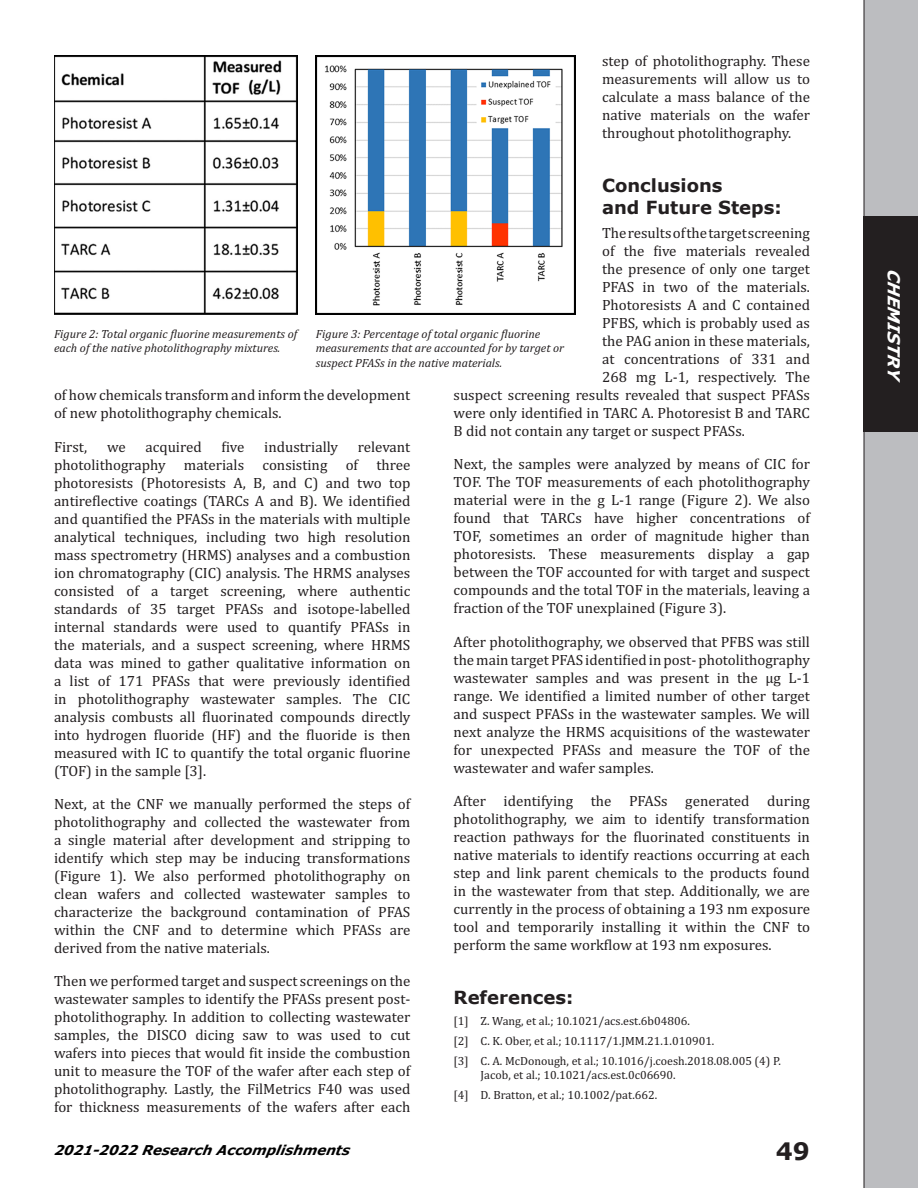
<style>
.page{position:relative;width:918px;height:1188px;background:#fff}
.page>*{position:absolute;margin:0;border:0;box-sizing:border-box;transform-origin:0 0}
.t1{font:700 24px "Verdana";color:#231f20}
.Body_Header{font:700 18px/21.6px "Verdana";color:#231f20}
.t2{font:italic 700 16.5px "Verdana";color:#fff}
.t3{font:15px/18px "Cambria";color:#231f20;text-align:justify}
.t4{font:italic 700 13.5px "Verdana";color:#000}
.References{font:12px/14.4px "Cambria";color:#231f20}
.Captions{font:italic 12px/14.4px "Cambria";color:#231f20}
</style>
<div class="page">
<div style="left:864px;top:0;width:54px;height:1188px;background:#bcbdc0"></div>
<div style="left:864px;top:216px;width:54px;height:216px;background:#231f20"></div>
<img style="left:54px;top:55px;width:243px;height:259px">
<img style="left:316px;top:55px;width:259px;height:259px">
<p class="t3" style="left:602px;top:52px;width:209px">step of photolithography. These measurements will allow us to calculate a mass balance of the native materials on the wafer throughout photolithography.</p>
<p class="Body_Header" style="left:602px;top:175px;width:181px">Conclusions<br>and Future Steps:</p>
<p class="t3" style="left:602px;top:224px;width:209px">The results of the target screening</p>
<p class="t3" style="left:602px;top:242px;width:209px">of the five materials revealed</p>
<p class="t3" style="left:602px;top:260px;width:209px">the presence of only one target</p>
<p class="t3" style="left:602px;top:278px;width:209px">PFAS in two of the materials.</p>
<p class="t3" style="left:602px;top:296px;width:209px">Photoresists A and C contained</p>
<p class="t3" style="left:602px;top:314px;width:209px">PFBS, which is probably used as</p>
<p class="t3" style="left:602px;top:332px;width:209px">the PAG anion in these materials,</p>
<p class="t3" style="left:602px;top:350px;width:209px">at concentrations of 331 and</p>
<p class="t3" style="left:602px;top:368px;width:209px">268 mg L-1, respectively. The</p>
<p class="t3" style="left:454px;top:386px;width:358px">suspect screening results revealed that suspect PFASs</p>
<p class="t3" style="left:454px;top:404px;width:358px">were only identified in TARC A. Photoresist B and TARC</p>
<p class="t3" style="left:454px;top:422px;width:293px">B did not contain any target or suspect PFASs.</p>
<p class="t3" style="left:454px;top:455px;width:358px">Next, the samples were analyzed by means of CIC for TOF. The TOF measurements of each photolithography material were in the g L-1 range (Figure 2). We also found that TARCs have higher concentrations of TOF, sometimes an order of magnitude higher than photoresists. These measurements display a gap between the TOF accounted for with target and suspect compounds and the total TOF in the materials, leaving a fraction of the TOF unexplained (Figure 3).</p>
<p class="t3" style="left:454px;top:632px;width:358px">After photolithography, we observed that PFBS was still the main target PFAS identified in post- photolithography wastewater samples and was present in the μg L-1 range. We identified a limited number of other target and suspect PFASs in the wastewater samples. We will next analyze the HRMS acquisitions of the wastewater for unexpected PFASs and measure the TOF of the wastewater and wafer samples.</p>
<p class="t3" style="left:454px;top:792px;width:358px">After identifying the PFASs generated during photolithography, we aim to identify transformation reaction pathways for the fluorinated constituents in native materials to identify reactions occurring at each step and link parent chemicals to the products found in the wastewater from that step. Additionally, we are currently in the process of obtaining a 193 nm exposure tool and temporarily installing it within the CNF to perform the same workflow at 193 nm exposures.</p>
<p class="Body_Header" style="left:454px;top:987px;width:121px">References:</p>
<p class="References" style="left:454px;top:1014px;width:238px">[1] Z. Wang, et al.; 10.1021/acs.est.6b04806.</p>
<p class="References" style="left:454px;top:1034px;width:262px">[2] C. K. Ober, et al.; 10.1117/1.JMM.21.1.010901.</p>
<p class="References" style="left:481px;top:1053px;width:302px;text-indent:-27px">[3] C. A. McDonough, et al.; 10.1016/j.coesh.2018.08.005 (4) P.<br>Jacob, et al.; 10.1021/acs.est.0c06690.</p>
<p class="References" style="left:454px;top:1088px;width:205px">[4] D. Bratton, et al.; 10.1002/pat.662.</p>
<p class="Captions" style="left:54px;top:326px;width:245px">Figure 2: Total organic fluorine measurements of each of the native photolithography mixtures.</p>
<p class="t3" style="left:54px;top:386px;width:358px">of how chemicals transform and inform the development of new photolithography chemicals.</p>
<p class="t3" style="left:54px;top:437px;width:35px">First,</p>
<p class="t3" style="left:107px;top:437px;width:20px">we</p>
<p class="t3" style="left:146px;top:437px;width:58px">acquired</p>
<p class="t3" style="left:222px;top:437px;width:24px">five</p>
<p class="t3" style="left:264px;top:437px;width:75px">industrially</p>
<p class="Captions" style="left:316px;top:326px;width:250px">Figure 3: Percentage of total organic fluorine measurements that are accounted for by target or suspect PFASs in the native materials.</p>
<p class="t3" style="left:54px;top:437px;width:358px;text-indent:304px">relevant photolithography materials consisting of three photoresists (Photoresists A, B, and C) and two top antireflective coatings (TARCs A and B). We identified and quantified the PFASs in the materials with multiple analytical techniques, including two high resolution mass spectrometry (HRMS) analyses and a combustion ion chromatography (CIC) analysis. The HRMS analyses consisted of a target screening, where authentic standards of 35 target PFASs and isotope-labelled internal standards were used to quantify PFASs in the materials, and a suspect screening, where HRMS data was mined to gather qualitative information on a list of 171 PFASs that were previously identified in photolithography wastewater samples. The CIC analysis combusts all fluorinated compounds directly into hydrogen fluoride (HF) and the fluoride is then measured with IC to quantify the total organic fluorine (TOF) in the sample [3].</p>
<p class="t3" style="left:54px;top:795px;width:358px">Next, at the CNF we manually performed the steps of photolithography and collected the wastewater from a single material after development and stripping to identify which step may be inducing transformations (Figure 1). We also performed photolithography on clean wafers and collected wastewater samples to characterize the background contamination of PFAS within the CNF and to determine which PFASs are derived from the native materials.</p>
<p class="t3" style="left:54px;top:972px;width:358px">Then we performed target and suspect screenings on the wastewater samples to identify the PFASs present post&shy;photolithography. In addition to collecting wastewater samples, the DISCO dicing saw to was used to cut wafers into pieces that would fit inside the combustion unit to measure the TOF of the wafer after each step of photolithography. Lastly, the FilMetrics F40 was used for thickness measurements of the wafers after each</p>
<p class="t4" style="left:54px;top:1141px;width:300px">2021-2022 Research A ccomplishments</p>
<h1 class="t1" style="left:776px;top:1136px;width:36px">49</h1>
<p class="t2" style="left:905px;top:269px;width:116px;rotate:90deg">CHEMISTRY</p>
</div>
